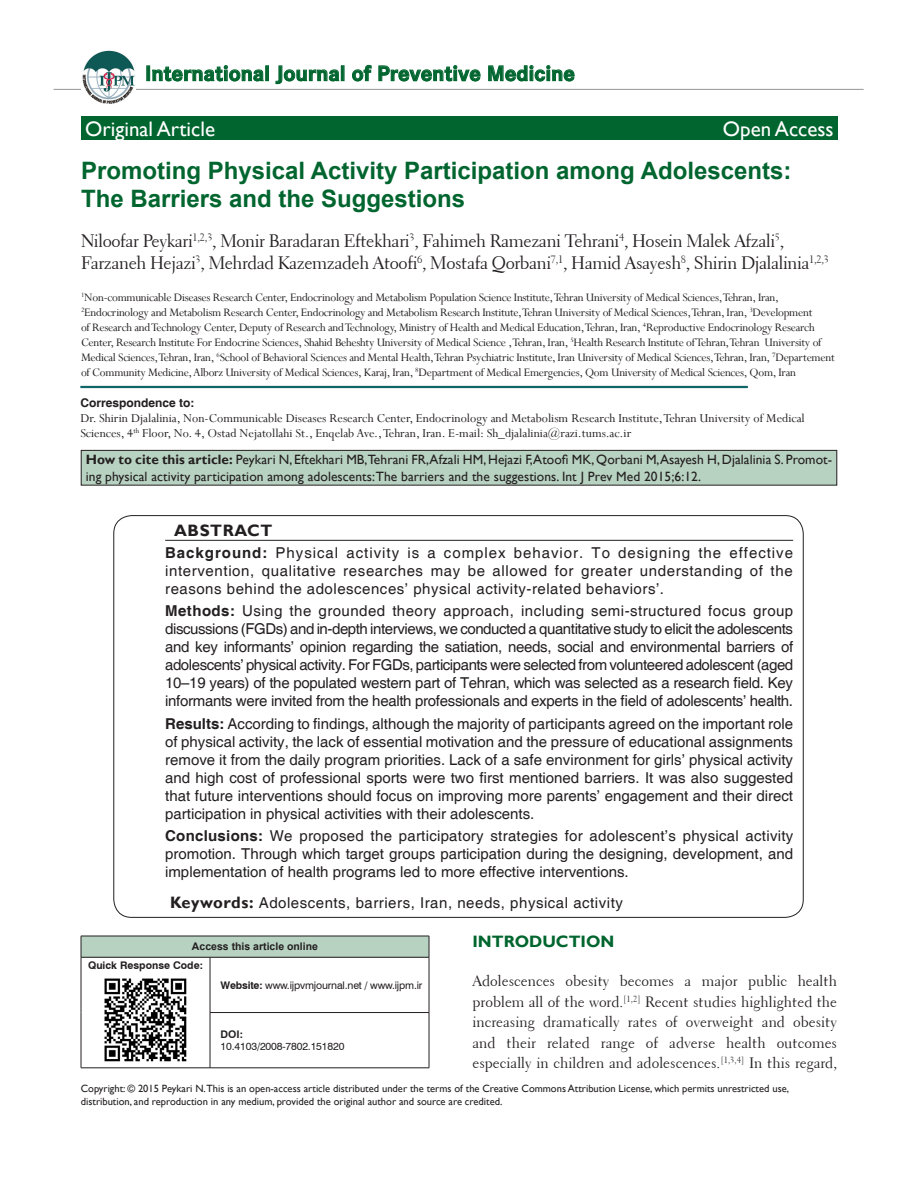
<style>
.page{position:relative;width:918px;height:1188px;background:#fff}
.page>*{position:absolute;margin:0;border:0;box-sizing:border-box;transform-origin:0 0}
.AT{font:700 24px/28.8px "Arial";color:#00652e}
.t1{font:700 21px "Corporate SBQ";color:#00652e}
.AH{font:21px "Gill Sans";color:#fff}
.AU{font:18px/22.5px "Transitional 521 BT Roman A";letter-spacing:-.025em;color:#231f20}
.t2{font:700 16.5px "Gill Sans";color:#00652e}
.ABSH{font:700 16.5px "Gill Sans";letter-spacing:.035em;color:#231f20}
.ABS{font:15px/18px "Helvetica";color:#231f20;text-align:justify}
.TX{font:15px/20.5px "Transitional 521 BT Roman A";color:#231f20;text-align:justify}
.KWD{font:15px "Helvetica";letter-spacing:.035em;color:#231f20}
.ADDH{font:13.5px/15px "Perpetua";color:#231f20}
.HIS{font:13.5px/16.2px "Gill Sans";letter-spacing:.005em;color:#231f20}
.AFF{font:12.75px/15px "Perpetua";letter-spacing:-.02em;color:#231f20}
.ADDH-2{font:700 12px "Helvetica";color:#231f20}
.Published{font:10.5px/12.6px "Gill Sans";color:#231f20}
.Web{font:10.5px "Swiss 721 BT";letter-spacing:-.015em;color:#231f20}
.DOI{font:10.5px/12.6px "Swiss 721 BT";letter-spacing:-.015em;color:#231f20}
.AAO{font:700 10.5px "Arial";color:#231f20}
.QRC{font:700 10.5px "Swiss 721 BT";color:#231f20}
.s1{font-weight:700}
.s2{font-family:"Gill Sans";font-weight:700;font-size:16.5px}
</style>
<div class="page">
<hr style="left:54px;top:89px;width:810px;height:1px;background:#939598">
<img style="left:81px;top:51px;width:55px;height:52px">
<div style="left:147px;top:66px;width:3px;height:15px;border:1px solid #00652e"></div>
<svg style="left:152px;top:65px;width:112px;height:25px"></svg>
<div style="left:265px;top:65px;width:4px;height:16px;border:1px solid #00652e"></div>
<svg style="left:275px;top:65px;width:65px;height:20px"></svg>
<div style="left:341px;top:65px;width:3px;height:16px;border:1px solid #00652e"></div>
<svg style="left:352px;top:65px;width:20px;height:17px"></svg>
<svg style="left:378px;top:65px;width:103px;height:25px"></svg>
<svg style="left:488px;top:65px;width:87px;height:17px"></svg>
<div style="left:81px;top:117px;width:757px;height:23px;background:#00652e"></div>
<hr style="left:80px;top:386px;width:668px;height:2px;background:#106667">
<hr style="left:165px;top:540px;width:628px;height:1px;background:#231f20">
<div style="left:81px;top:936px;width:348px;height:21px;background:#b8d2c1"></div>
<svg style="left:429px;top:936px;width:1px;height:21px"></svg>
<hr style="left:81px;top:1068px;width:129px;height:1px;background:#231f20">
<hr style="left:429px;top:957px;width:1px;height:55px;background:#231f20">
<hr style="left:429px;top:1013px;width:1px;height:55px;background:#231f20">
<hr style="left:210px;top:957px;width:1px;height:55px;background:#231f20">
<hr style="left:210px;top:1012px;width:219px;height:1px;background:#231f20">
<hr style="left:210px;top:1013px;width:1px;height:55px;background:#231f20">
<hr style="left:81px;top:957px;width:1px;height:56px;background:#231f20">
<hr style="left:81px;top:1013px;width:1px;height:55px;background:#231f20">
<hr style="left:81px;top:936px;width:129px;height:1px;background:#231f20">
<svg style="left:81px;top:936px;width:1px;height:21px"></svg>
<hr style="left:210px;top:936px;width:219px;height:1px;background:#231f20">
<hr style="left:81px;top:957px;width:129px;height:1px;background:#231f20">
<hr style="left:210px;top:957px;width:219px;height:1px;background:#231f20">
<hr style="left:210px;top:1068px;width:219px;height:1px;background:#231f20">
<img style="left:104px;top:978px;width:83px;height:84px">
<div style="left:81px;top:450px;width:756px;height:35px;background:#b8d2c1"></div>
<div style="left:81px;top:450px;width:756px;height:36px;border:1px solid #231f20"></div>
<h2 class="t1" style="left:145px;top:61px;width:431px">International Journal of Preventive Medicine</h2>
<p class="AH" style="left:85px;top:116px;width:131px">Original Article</p>
<p class="AH" style="left:723px;top:116px;width:112px">Open Access</p>
<p class="AT" style="left:81px;top:157px;width:712px">Promoting Physical Activity Participation among Adolescents:<br>The Barriers and the Suggestions</p>
<p class="AU" style="left:81px;top:230px;width:750px">Niloofar Peykari<sup>1,2,3</sup>, Monir Baradaran Eftekhari<sup>3</sup>, Fahimeh Ramezani Tehrani<sup>4</sup>, Hosein Malek Afzali<sup>5</sup>,<br>Farzaneh Hejazi<sup>3</sup>, Mehrdad Kazemzadeh Atoofi<sup>6</sup>, Mostafa Qorbani<sup>7,1</sup>, Hamid Asayesh<sup>8</sup>, Shirin Djalalinia<sup>1,2,3</sup></p>
<p class="AFF" style="left:81px;top:290px;width:755px"><sup>1</sup>Non-communicable Diseases Research Center, Endocrinology and Metabolism Population Science Institute, Tehran University of Medical Sciences, Tehran, Iran, <sup>2</sup>Endocrinology and Metabolism Research Center, Endocrinology and Metabolism Research Institute, Tehran University of Medical Sciences, Tehran, Iran, <sup>3</sup>Development<br>of Research and Technology Center, Deputy of Research and Technology, Ministry of Health and Medical Education, Tehran, Iran, <sup>4</sup>Reproductive Endocrinology Research Center, Research Institute For Endocrine Sciences, Shahid Beheshty University of Medical Science , Tehran, Iran, <sup>5</sup>Health Research Institute of Tehran, Tehran University of Medical Sciences, Tehran, Iran, <sup>6</sup>School of Behavioral Sciences and Mental Health, Tehran Psychiatric Institute, Iran University of Medical Sciences, Tehran, Iran, <sup>7</sup>Departement of Community Medicine, Alborz University of Medical Sciences, Karaj, Iran, <sup>8</sup>Department of Medical Emergencies, Qom University of Medical Sciences, Qom, Iran</p>
<p class="ADDH-2" style="left:80px;top:396px;width:116px">Correspondence to:</p>
<p class="ADDH" style="left:80px;top:411px;width:726px">Dr. Shirin Djalalinia, Non‑Communicable Diseases Research Center, Endocrinology and Metabolism Research Institute, Tehran University of Medical<br>Sciences, 4<sup>th</sup> Floor, No. 4, Ostad Nejatollahi St., Enqelab Ave., Tehran, Iran. E‑mail: Sh_djalalinia@razi.tums.ac.ir</p>
<p class="HIS" style="left:86px;top:452px;width:748px"><span class="s1">How to cite this article:</span> Peykari N, Eftekhari MB,Tehrani FR,Afzali HM, Hejazi F,Atoofi MK, Qorbani M,Asayesh H, Djalalinia S. Promot‑ ing physical activity participation among adolescents: The barriers and the suggestions. Int J Prev Med 2015;6:12.</p>
<p class="ABSH" style="left:174px;top:520px;width:100px">ABSTRACT</p>
<p class="ABS" style="left:165px;top:544px;width:629px"><span class="s1">Background:</span> Physical activity is a complex behavior. To designing the effective intervention, qualitative researches may be allowed for greater understanding of the reasons behind the adolescences’ physical activity‑related behaviors’.</p>
<p class="ABS" style="left:165px;top:603px;width:630px"><span class="s1">Methods:</span> Using the grounded theory approach, including semi‑structured focus group discussions (FGDs) and in‑depth interviews, we conducted a quantitative study to elicit the adolescents and key informants’ opinion regarding the satiation, needs, social and environmental barriers of adolescents’ physical activity. For FGDs, participants were selected from volunteered adolescent (aged 10–19 years) of the populated western part of Tehran, which was selected as a research field. Key informants were invited from the health professionals and experts in the field of adolescents’ health.</p>
<p class="ABS" style="left:165px;top:715px;width:629px"><span class="s1">Results:</span> According to findings, although the majority of participants agreed on the important role of physical activity, the lack of essential motivation and the pressure of educational assignments remove it from the daily program priorities. Lack of a safe environment for girls’ physical activity and high cost of professional sports were two first mentioned barriers. It was also suggested that future interventions should focus on improving more parents’ engagement and their direct participation in physical activities with their adolescents.</p>
<p class="ABS" style="left:165px;top:827px;width:630px"><span class="s1">Conclusions:</span> We proposed the participatory strategies for adolescent’s physical activity promotion. Through which target groups participation during the designing, development, and implementation of health programs led to more effective interventions.</p>
<p class="KWD" style="left:170px;top:894px;width:454px"><span class="s2">Keywords:</span> Adolescents, barriers, Iran, needs, physical activity</p>
<p class="AAO" style="left:192px;top:940px;width:128px">Access this article online</p>
<p class="QRC" style="left:88px;top:959px;width:116px">Quick Response Code:</p>
<p class="Web" style="left:221px;top:979px;width:203px"><span class="s1">Website:</span> www.ijpvmjournal.net / www.ijpm.ir</p>
<p class="DOI" style="left:221px;top:1028px;width:125px"><span class="s1">DOI:<br></span>10.4103/2008-7802.151820</p>
<h1 class="t2" style="left:472px;top:932px;width:143px">INTRODUCTION</h1>
<p class="TX" style="left:472px;top:971px;width:366px">Adolescences obesity becomes a major public health problem all of the word.<sup>[1,2]</sup> Recent studies highlighted the increasing dramatically rates of overweight and obesity and their related range of adverse health outcomes especially in children and adolescences.<sup>[1,3,4]</sup> In this regard,</p>
<p class="Published" style="left:81px;top:1083px;width:710px">Copyright: © 2015 Peykari N.This is an open‑access article distributed under the terms of the Creative Commons Attribution License, which permits unrestricted use, distribution, and reproduction in any medium, provided the original author and source are credited.</p>
</div>
